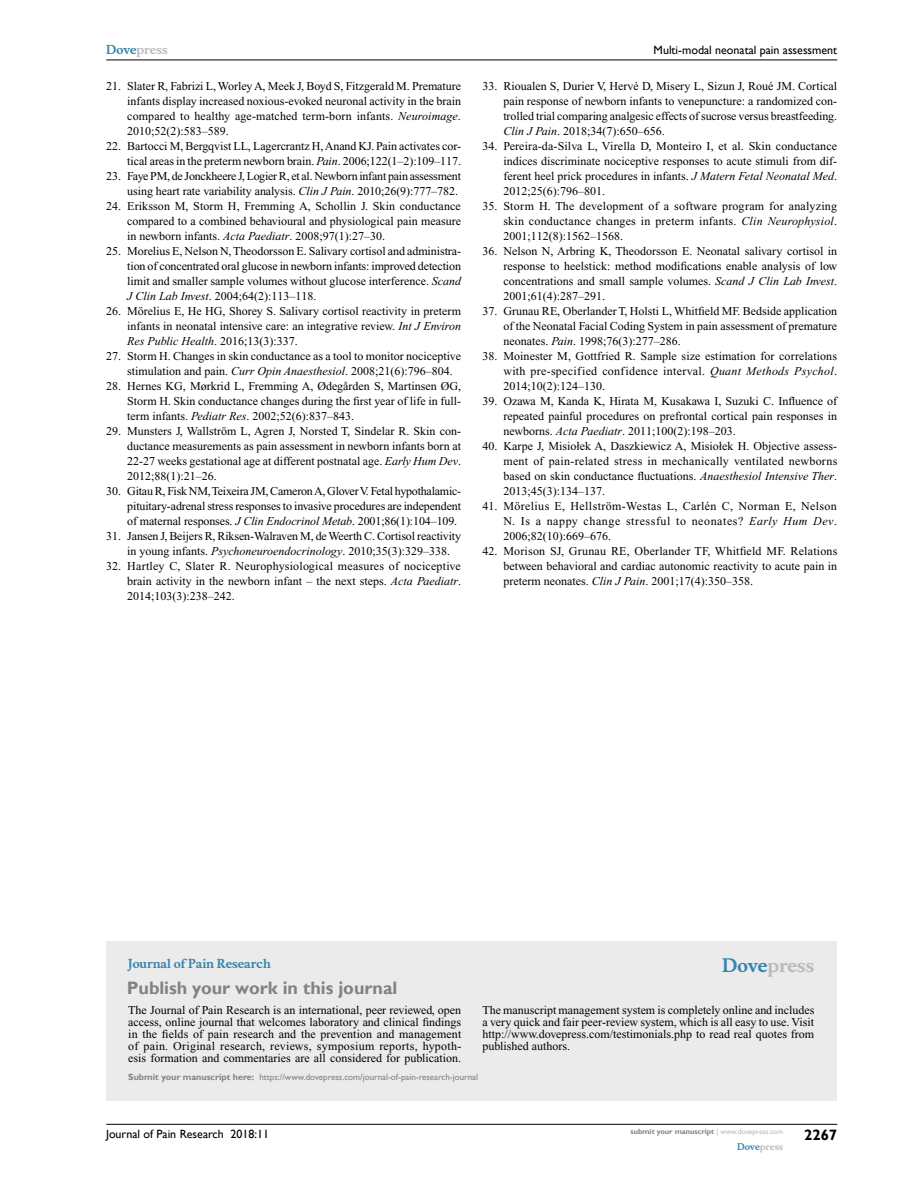
<style>
.page{position:relative;width:918px;height:1188px;background:#fff}
.page>*{position:absolute;margin:0;border:0;box-sizing:border-box;transform-origin:0 0}
.t1{font:700 18px "Gill Sans";color:#808285}
.t2{font:700 18px "Musee";color:#b8babc}
.t3{font:700 15px "Gill Sans";color:#000}
.t4{font:12px/15px "Times New Roman";color:#000;text-align:justify}
.t5{font:12px/15px "Times New Roman";letter-spacing:-.02em;color:#000;text-align:right}
.t6{font:12px "Gill Sans";color:#000}
.t7{font:700 12px "Musee";color:#3785ad}
.t8{font:700 12px "Musee";color:#b8babc}
.t9{font:9px "Gill Sans";color:#808285}
.t10{font:700 9px "Musee";color:#b8babc}
.t11{font:700 7.5px "Gill Sans";color:#808285}
.s1{color:#3785ad}
.s2{font-style:italic}
.s3{font-weight:700}
.s4{font-weight:400;color:#b8babc}
</style>
<div class="page">
<div style="left:106px;top:941px;width:731px;height:159px;background:#ebebec"></div>
<hr style="left:106px;top:1124px;width:731px;height:1px;background:#000">
<hr style="left:106px;top:60px;width:731px;height:1px;background:#000">
<p class="t8" style="left:106px;top:43px;width:63px"><span class="s1">Dove</span>press</p>
<p class="t4" style="left:127px;top:79px;width:335px;text-indent:-21px">21. Slater R, Fabrizi L, Worley A, Meek J, Boyd S, Fitzgerald M. Premature infants display increased noxious-evoked neuronal activity in the brain compared to healthy age-matched term-born infants. <span class="s2">Neuroimage</span>.<br>2010;52(2):583–589.</p>
<p class="t4" style="left:106px;top:139px;width:356px;text-align:right">22. Bartocci M, Bergqvist LL, Lagercrantz H, Anand KJ. Pain activates cor&shy;tical areas in the preterm newborn brain. <span class="s2">Pain</span>. 2006;122(1–2):109–117.</p>
<p class="t5" style="left:106px;top:169px;width:356px">23. Faye PM, de Jonckheere J, Logier R, et al. Newborn infant pain assessment using heart rate variability analysis. <span class="s2">Clin J Pain</span>. 2010;26(9):777–782.</p>
<p class="t4" style="left:127px;top:199px;width:335px;text-indent:-21px">24. Eriksson M, Storm H, Fremming A, Schollin J. Skin conductance compared to a combined behavioural and physiological pain measure in newborn infants. <span class="s2">Acta Paediatr</span>. 2008;97(1):27–30.</p>
<p class="t4" style="left:127px;top:244px;width:335px;text-indent:-21px">25. Morelius E, Nelson N, Theodorsson E. Salivary cortisol and administra&shy;tion of concentrated oral glucose in newborn infants: improved detection limit and smaller sample volumes without glucose interference. <span class="s2">Scand J Clin Lab Invest</span>. 2004;64(2):113–118.</p>
<p class="t4" style="left:127px;top:304px;width:335px;text-indent:-21px">26. Mörelius E, He HG, Shorey S. Salivary cortisol reactivity in preterm infants in neonatal intensive care: an integrative review. <span class="s2">Int J Environ Res Public Health</span>. 2016;13(3):337.</p>
<p class="t4" style="left:127px;top:349px;width:335px;text-indent:-21px">27. Storm H. Changes in skin conductance as a tool to monitor nociceptive stimulation and pain. <span class="s2">Curr Opin Anaesthesiol</span>. 2008;21(6):796–804.</p>
<p class="t4" style="left:127px;top:379px;width:335px;text-indent:-21px">28. Hernes KG, Mørkrid L, Fremming A, Ødegården S, Martinsen ØG, Storm H. Skin conductance changes during the first year of life in full&shy;term infants. <span class="s2">Pediatr Res</span>. 2002;52(6):837–843.</p>
<p class="t4" style="left:127px;top:424px;width:335px;text-indent:-21px">29. Munsters J, Wallström L, Agren J, Norsted T, Sindelar R. Skin con&shy;ductance measurements as pain assessment in newborn infants born at 22-27 weeks gestational age at different postnatal age. <span class="s2">Early Hum Dev</span>.<br>2012;88(1):21–26.</p>
<p class="t4" style="left:127px;top:484px;width:335px;text-indent:-21px">30. Gitau R, Fisk NM, Teixeira JM, Cameron A, Glover V. Fetal hypothalamic&shy;pituitary-adrenal stress responses to invasive procedures are independent of maternal responses. <span class="s2">J Clin Endocrinol Metab</span>. 2001;86(1):104–109.</p>
<p class="t4" style="left:127px;top:529px;width:335px;text-indent:-21px">31. Jansen J, Beijers R, Riksen-Walraven M, de Weerth C. Cortisol reactivity in young infants. <span class="s2">Psychoneuroendocrinology</span>. 2010;35(3):329–338.</p>
<p class="t4" style="left:127px;top:559px;width:335px;text-indent:-21px">32. Hartley C, Slater R. Neurophysiological measures of nociceptive brain activity in the newborn infant – the next steps. <span class="s2">Acta Paediatr</span>.<br>2014;103(3):238–242.</p>
<p class="t6" style="left:654px;top:43px;width:185px">Multi-modal neonatal pain assessment</p>
<p class="t4" style="left:503px;top:79px;width:335px;text-indent:-21px">33. Rioualen S, Durier V, Hervé D, Misery L, Sizun J, Roué JM. Cortical pain response of newborn infants to venepuncture: a randomized con&shy;trolled trial comparing analgesic effects of sucrose versus breastfeeding.<br><span class="s2">Clin J Pain</span>. 2018;34(7):650–656.</p>
<p class="t4" style="left:503px;top:139px;width:335px;text-indent:-21px">34. Pereira-da-Silva L, Virella D, Monteiro I, et al. Skin conductance indices discriminate nociceptive responses to acute stimuli from dif&shy;ferent heel prick procedures in infants. <span class="s2">J Matern Fetal Neonatal Med</span>.<br>2012;25(6):796–801.</p>
<p class="t4" style="left:503px;top:199px;width:335px;text-indent:-21px">35. Storm H. The development of a software program for analyzing skin conductance changes in preterm infants. <span class="s2">Clin Neurophysiol</span>.<br>2001;112(8):1562–1568.</p>
<p class="t4" style="left:503px;top:244px;width:335px;text-indent:-21px">36. Nelson N, Arbring K, Theodorsson E. Neonatal salivary cortisol in response to heelstick: method modifications enable analysis of low concentrations and small sample volumes. <span class="s2">Scand J Clin Lab Invest</span>.<br>2001;61(4):287–291.</p>
<p class="t4" style="left:503px;top:304px;width:335px;text-indent:-21px">37. Grunau RE, Oberlander T, Holsti L, Whitfield MF. Bedside application of the Neonatal Facial Coding System in pain assessment of premature neonates. <span class="s2">Pain</span>. 1998;76(3):277–286.</p>
<p class="t4" style="left:503px;top:349px;width:335px;text-indent:-21px">38. Moinester M, Gottfried R. Sample size estimation for correlations with pre-specified confidence interval. <span class="s2">Quant Methods Psychol</span>.<br>2014;10(2):124–130.</p>
<p class="t4" style="left:503px;top:394px;width:335px;text-indent:-21px">39. Ozawa M, Kanda K, Hirata M, Kusakawa I, Suzuki C. Influence of repeated painful procedures on prefrontal cortical pain responses in newborns. <span class="s2">Acta Paediatr</span>. 2011;100(2):198–203.</p>
<p class="t4" style="left:503px;top:439px;width:336px;text-indent:-21px">40. Karpe J, Misiołek A, Daszkiewicz A, Misiołek H. Objective assess&shy;ment of pain-related stress in mechanically ventilated newborns based on skin conductance fluctuations. <span class="s2">Anaesthesiol Intensive Ther</span>.<br>2013;45(3):134–137.</p>
<p class="t4" style="left:503px;top:499px;width:335px;text-indent:-21px">41. Mörelius E, Hellström-Westas L, Carlén C, Norman E, Nelson N. Is a nappy change stressful to neonates? <span class="s2">Early Hum Dev</span>.<br>2006;82(10):669–676.</p>
<p class="t4" style="left:503px;top:544px;width:336px;text-indent:-21px">42. Morison SJ, Grunau RE, Oberlander TF, Whitfield MF. Relations between behavioral and cardiac autonomic reactivity to acute pain in preterm neonates. <span class="s2">Clin J Pain</span>. 2001;17(4):350–358.</p>
<p class="t7" style="left:128px;top:956px;width:144px">Journal of Pain Research</p>
<h1 class="t1" style="left:127px;top:977px;width:272px">Publish your work in this journal</h1>
<h1 class="t2" style="left:722px;top:955px;width:94px"><span class="s1">Dove</span>press</h1>
<p class="t4" style="left:128px;top:1004px;width:335px;line-height:12px">The Journal of Pain Research is an international, peer reviewed, open access, online journal that welcomes laboratory and clinical findings in the fields of pain research and the prevention and management of pain. Original research, reviews, symposium reports, hypoth&shy;esis formation and commentaries are all considered for publication.</p>
<p class="t4" style="left:482px;top:1004px;width:334px;line-height:12px">The manuscript management system is completely online and includes a very quick and fair peer-review system, which is all easy to use. Visit http://www.dovepress.com/testimonials.php to read real quotes from published authors.</p>
<p class="t9" style="left:128px;top:1072px;width:351px"><span class="s3">Submit your manuscript here:</span> https://www.dovepress.com/journal-of-pain-research-journal</p>
<p class="t6" style="left:106px;top:1127px;width:164px">Journal of Pain Research 2018:11</p>
<p class="t11" style="left:631px;top:1127px;width:154px">submit your manuscript <span class="s4">| www.dovepress.com</span></p>
<p class="t10" style="left:737px;top:1141px;width:48px"><span class="s1">Dove</span>press</p>
<p class="t3" style="left:804px;top:1126px;width:35px">2267</p>
</div>
